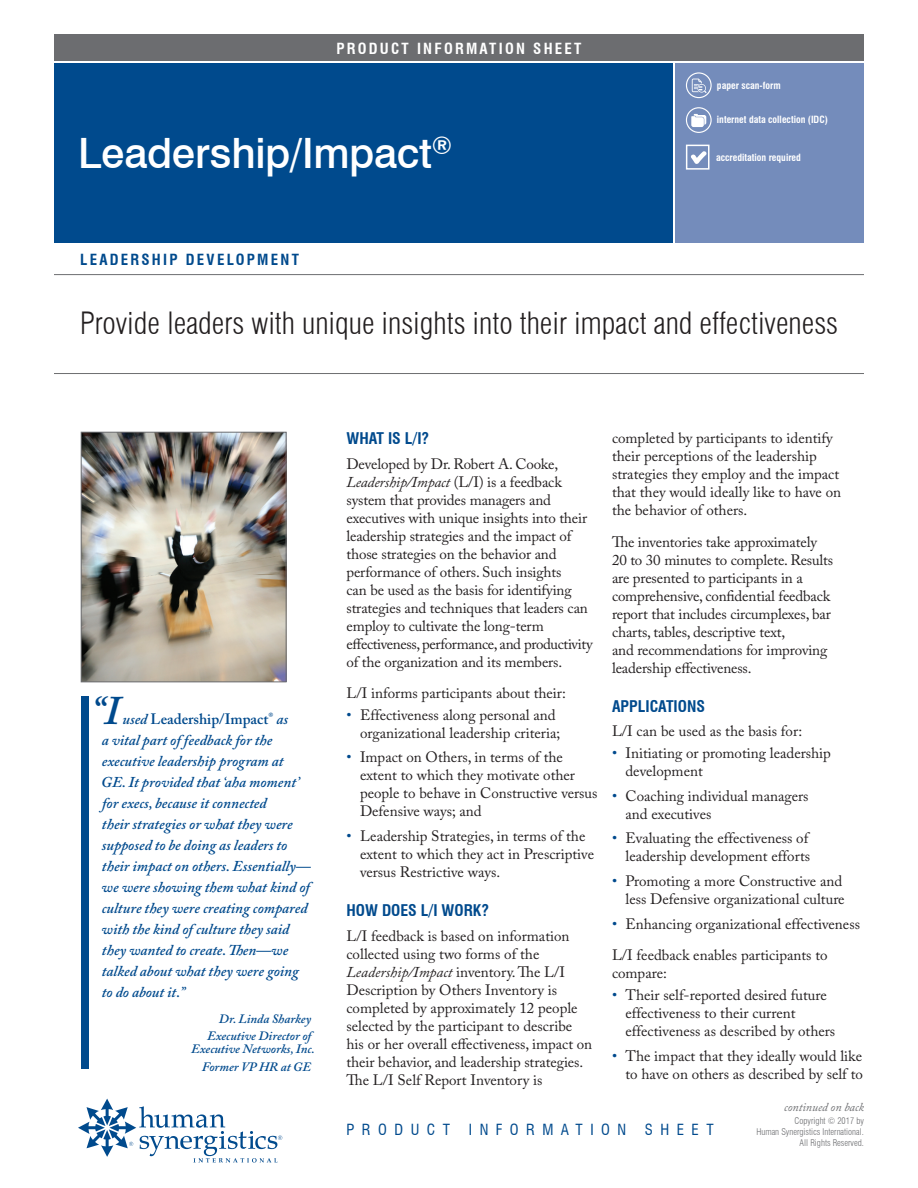
<style>
.page{position:relative;width:918px;height:1188px;background:#fff}
.page>*{position:absolute;margin:0;border:0;box-sizing:border-box;transform-origin:0 0}
.t1{font:500 41.85px "Swiss 721 BT";letter-spacing:-.01em;color:#fff}
.t2{font:italic 600 40.5px "Adobe Caslon Pro";color:#004a8d}
.t3{font:300 condensed 30px "Swiss 721 BT";color:#231f20}
.t4{font:700 condensed 15.75px "Swiss 721 BT";color:#004a8d}
.t5{font:15px/18px "Adobe Caslon Pro";color:#231f20}
.t6{font:italic 600 15px/21px "Adobe Caslon Pro";color:#004a8d}
.t7{font:condensed 15px "Swiss 721 BT";letter-spacing:.5em;color:#004a8d}
.t8{font:700 condensed 15px "Swiss 721 BT";letter-spacing:.15em;color:#fff}
.t9{font:700 condensed 15px "Swiss 721 BT";letter-spacing:.15em;color:#004a8d}
.t10{font:italic 600 12.75px/17.4px "Adobe Caslon Pro";color:#004a8d;text-align:right}
.t11{font:italic 12px "Adobe Caslon Pro";color:#6c6d70}
.t12{font:700 condensed 9.75px "Swiss 721 BT";color:#fff}
.t13{font:300 condensed 9px/10.8px "Swiss 721 BT";color:#6c6d70;text-align:right}
.s1{font-style:normal}
.s2{font-style:italic}
.s3{color:#004a8d}
</style>
<div class="page">
<div style="left:676px;top:64px;width:188px;height:179px;background:#748cbb"></div>
<div style="left:54px;top:34px;width:810px;height:27px;background:#6c6d70"></div>
<div style="left:54px;top:64px;width:619px;height:179px;background:#004a8d"></div>
<svg style="left:78px;top:1099px;width:204px;height:64px"></svg>
<hr style="left:54px;top:373px;width:810px;height:1px;background:#6c6d70">
<hr style="left:54px;top:274px;width:810px;height:1px;background:#6c6d70">
<svg style="left:686px;top:73px;width:25px;height:25px"></svg>
<div style="left:686px;top:72px;width:26px;height:26px;border:1px solid #fff;border-radius:50%"></div>
<svg style="left:692px;top:79px;width:15px;height:14px"></svg>
<svg style="left:686px;top:108px;width:25px;height:24px"></svg>
<div style="left:686px;top:107px;width:26px;height:26px;border:1px solid #fff;border-radius:50%"></div>
<svg style="left:691px;top:114px;width:15px;height:13px"></svg>
<div style="left:81px;top:697px;width:8px;height:372px;background:#004a8d"></div>
<img style="left:83px;top:434px;width:201px;height:246px">
<div style="left:81px;top:432px;width:205px;height:250px;border:1px solid #6c6d70"></div>
<svg style="left:691px;top:151px;width:15px;height:13px"></svg>
<div style="left:686px;top:145px;width:23px;height:25px;border:2px solid #fff"></div>
<p class="t8" style="left:336px;top:40px;width:247px">PRODUCT INFORMATION SHEET</p>
<h1 class="t1" style="left:78px;top:127px;width:376px">Leadership/Impact<sup>®</sup></h1>
<p class="t9" style="left:80px;top:251px;width:220px">LEADERSHIP DEVELOPMENT</p>
<p class="t12" style="left:717px;top:79px;width:65px">paper scan-form</p>
<p class="t12" style="left:717px;top:114px;width:112px">internet data collection (IDC)</p>
<p class="t12" style="left:716px;top:151px;width:87px">accreditation required</p>
<h3 class="t3" style="left:80px;top:305px;width:759px">Provide leaders with unique insights into their impact and effectiveness</h3>
<h2 class="t2" style="left:90px;top:686px;width:30px">“I</h2>
<p class="t6" style="left:101px;top:708px;width:211px;text-indent:21px">used <span class="s1">Leadership/Impact</span><sup>®</sup> as<br>a vital part of feedback for the executive leadership program at<br>GE. It provided that ‘aha moment’ for execs, because it connected<br>their strategies or what they were supposed to be doing as leaders to their impact on others. Essentially— we were showing them what kind of culture they were creating compared with the kind of culture they said they wanted to create. Then—we talked about what they were going to do about it.”</p>
<p class="t10" style="left:207px;top:1010px;width:106px">Dr. Linda Sharkey<br>Executive Director of</p>
<p class="t10" style="left:191px;top:1040px;width:125px;text-align:center">Executive Networks, Inc.<br>Former VP HR at GE</p>
<p class="t4" style="left:346px;top:429px;width:84px">WHAT IS L/I?</p>
<p class="t5" style="left:346px;top:455px;width:248px">Developed by Dr. Robert A. Cooke, <span class="s2">Leadership/Impact</span> (L/I) is a feedback system that provides managers and executives with unique insights into their leadership strategies and the impact of those strategies on the behavior and performance of others. Such insights<br>can be used as the basis for identifying strategies and techniques that leaders can employ to cultivate the long-term effectiveness, performance, and productivity of the organization and its members.</p>
<p class="t5" style="left:346px;top:684px;width:221px">L/I informs participants about their:</p>
<p class="t5" style="left:360px;top:706px;width:202px;text-indent:-14px"><span class="s3">•</span> Effectiveness along personal and organizational leadership criteria;</p>
<p class="t5" style="left:360px;top:748px;width:239px;text-indent:-14px"><span class="s3">•</span> Impact on Others, in terms of the extent to which they motivate other people to behave in Constructive versus<br>Defensive ways; and</p>
<p class="t5" style="left:360px;top:827px;width:236px;text-indent:-14px"><span class="s3">•</span> Leadership Strategies, in terms of the extent to which they act in Prescriptive versus Restrictive ways.</p>
<p class="t4" style="left:346px;top:901px;width:144px">HOW DOES L/I WORK?</p>
<p class="t5" style="left:346px;top:927px;width:247px">L/I feedback is based on information collected using two forms of the <span class="s2">Leadership/Impact</span> inventory. The L/I Description by Others Inventory is completed by approximately 12 people selected by the participant to describe his or her overall effectiveness, impact on their behavior, and leadership strategies.<br>The L/I Self Report Inventory is</p>
<p class="t5" style="left:612px;top:429px;width:231px">completed by participants to identify their perceptions of the leadership strategies they employ and the impact that they would ideally like to have on the behavior of others.</p>
<p class="t5" style="left:612px;top:532px;width:223px">The inventories take approximately 20 to 30 minutes to complete. Results are presented to participants in a comprehensive, confidential feedback report that includes circumplexes, bar charts, tables, descriptive text,<br>and recommendations for improving leadership effectiveness.</p>
<p class="t4" style="left:612px;top:697px;width:95px">APPLICATIONS</p>
<p class="t5" style="left:612px;top:722px;width:192px">L/I can be used as the basis for:</p>
<p class="t5" style="left:626px;top:744px;width:207px;text-indent:-14px"><span class="s3">•</span> Initiating or promoting leadership development</p>
<p class="t5" style="left:626px;top:787px;width:185px;text-indent:-14px"><span class="s3">•</span> Coaching individual managers and executives</p>
<p class="t5" style="left:612px;top:829px;width:200px;text-align:right"><span class="s3">•</span> Evaluating the effectiveness of leadership development efforts</p>
<p class="t5" style="left:612px;top:872px;width:234px;text-align:right"><span class="s3">•</span> Promoting a more Constructive and less Defensive organizational culture</p>
<p class="t5" style="left:612px;top:908px;width:250px;line-height:31.5px"><span class="s3">•</span> Enhancing organizational effectiveness<br>L/I feedback enables participants to</p>
<p class="t5" style="left:612px;top:964px;width:56px">compare:</p>
<p class="t5" style="left:626px;top:986px;width:211px;text-indent:-14px"><span class="s3">•</span> Their self-reported desired future effectiveness to their current effectiveness as described by others</p>
<p class="t5" style="left:612px;top:1047px;width:252px;text-align:right"><span class="s3">•</span> The impact that they ideally would like to have on others as described by self to</p>
<p class="t11" style="left:784px;top:1100px;width:81px">continued on back</p>
<p class="t7" style="left:346px;top:1121px;width:369px">PRODUCT INFORMATION SHEET</p>
<p class="t13" style="left:756px;top:1116px;width:109px">Copyright © 2017 by<br>Human Synergistics International.<br>All Rights Reserved.</p>
</div>
